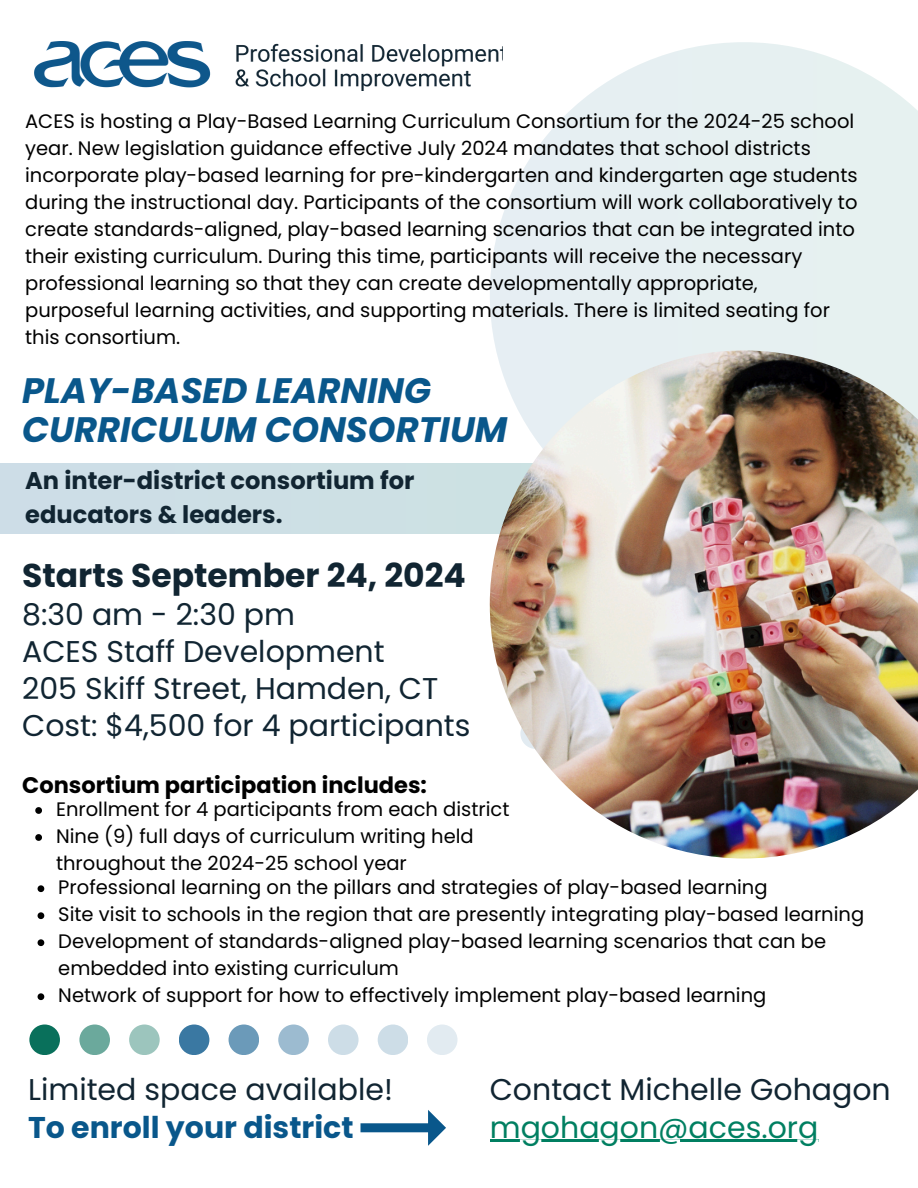
<style>
.page{position:relative;width:918px;height:1188px;background:#fff}
.page>*{position:absolute;margin:0;border:0;box-sizing:border-box;transform-origin:0 0}
.t1{font:italic 700 35.4px/38.2px "Poppins";color:#09578b}
.t2{font:700 33px "Poppins";color:#112532}
.t3{font:30px/37.2px "Poppins";color:#112532}
.t4{font:30px "Poppins";color:#007f61}
.t5{font:700 24.15px/33.8px "Poppins";color:#112532}
.t6{font:700 22.5px "Poppins";color:#000}
.t7{font:19.5px/27px "Poppins";color:#000}
.s1{font-weight:700;color:#09578b}
</style>
<div class="page">
<div style="left:0;top:463px;width:917px;height:71px;background:#cddfe5"></div>
<svg style="left:490px;top:42px;width:428px;height:308px;background:#e8f1f2"></svg>
<div style="left:29px;top:1025px;width:31px;height:30px;background:#09705b;border-radius:50%"></div>
<div style="left:229px;top:1025px;width:30px;height:30px;background:#6b9ab9;border-radius:50%"></div>
<div style="left:328px;top:1025px;width:31px;height:30px;background:#cddde7;border-radius:50%"></div>
<img style="left:490px;top:350px;width:428px;height:508px">
<img style="left:34px;top:41px;width:468px;height:50px">
<div style="left:79px;top:1025px;width:31px;height:30px;background:#6ba99c;border-radius:50%"></div>
<div style="left:378px;top:1025px;width:30px;height:30px;background:#cddde7;border-radius:50%"></div>
<div style="left:278px;top:1025px;width:31px;height:30px;background:#9cbbd0;border-radius:50%"></div>
<div style="left:179px;top:1025px;width:30px;height:30px;background:#3a78a2;border-radius:50%"></div>
<div style="left:129px;top:1025px;width:31px;height:30px;background:#9cc5bd;border-radius:50%"></div>
<svg style="left:361px;top:1110px;width:85px;height:36px"></svg>
<svg style="left:38px;top:885px;width:6px;height:7px"></svg>
<svg style="left:38px;top:912px;width:6px;height:7px"></svg>
<svg style="left:38px;top:939px;width:6px;height:7px"></svg>
<svg style="left:38px;top:993px;width:6px;height:7px"></svg>
<svg style="left:35px;top:807px;width:7px;height:7px"></svg>
<svg style="left:35px;top:834px;width:7px;height:7px"></svg>
<hr style="left:490px;top:1140px;width:328px;height:2px;background:#007f61">
<div style="left:427px;top:1025px;width:31px;height:30px;background:#e2ebf1;border-radius:50%"></div>
<h2 class="t7" style="left:25px;top:108px;width:834px">ACES is hosting a Play-Based Learning Curriculum Consortium for the 2024-25 school year. New legislation guidance effective July 2024 mandates that school districts incorporate play-based learning for pre-kindergarten and kindergarten age students during the instructional day. Participants of the consortium will work collaboratively to create standards-aligned, play-based learning scenarios that can be integrated into their existing curriculum. During this time, participants will receive the necessary professional learning so that they can create developmentally appropriate, purposeful learning activities, and supporting materials. There is limited seating for this consortium.</h2>
<p class="t1" style="left:22px;top:372px;width:487px">PLAY-BASED LEARNING<br>CURRICULUM CONSORTIUM</p>
<h3 class="t5" style="left:25px;top:464px;width:391px">An inter-district consortium for educators &amp; leaders.</h3>
<p class="t2" style="left:22px;top:552px;width:445px">Starts September 24, 2024</p>
<p class="t3" style="left:22px;top:596px;width:450px">8:30 am - 2:30 pm<br>ACES Staff Development<br>205 Skiff Street, Hamden, CT<br>Cost: $4,500 for 4 participants</p>
<h3 class="t6" style="left:22px;top:769px;width:406px">Consortium participation includes:</h3>
<p class="t7" style="left:56px;top:796px;width:455px">Enrollment for 4 participants from each district</p>
<h2 class="t7" style="left:56px;top:823px;width:419px">Nine (9) full days of curriculum writing held throughout the 2024-25 school year</h2>
<p class="t7" style="left:58px;top:874px;width:711px">Professional learning on the pillars and strategies of play-based learning</p>
<p class="t7" style="left:58px;top:901px;width:807px">Site visit to schools in the region that are presently integrating play-based learning</p>
<p class="t7" style="left:58px;top:928px;width:769px">Development of standards-aligned play-based learning scenarios that can be embedded into existing curriculum</p>
<p class="t7" style="left:58px;top:982px;width:710px">Network of support for how to effectively implement play-based learning</p>
<h1 class="t3" style="left:28px;top:1071px;width:366px">Limited space available!<br><span class="s1">To enroll your district</span></h1>
<p class="t3" style="left:490px;top:1071px;width:403px">Contact Michelle Gohagon</p>
<h2 class="t4" style="left:490px;top:1106px;width:330px">mgohagon@aces.org</h2>
</div>
